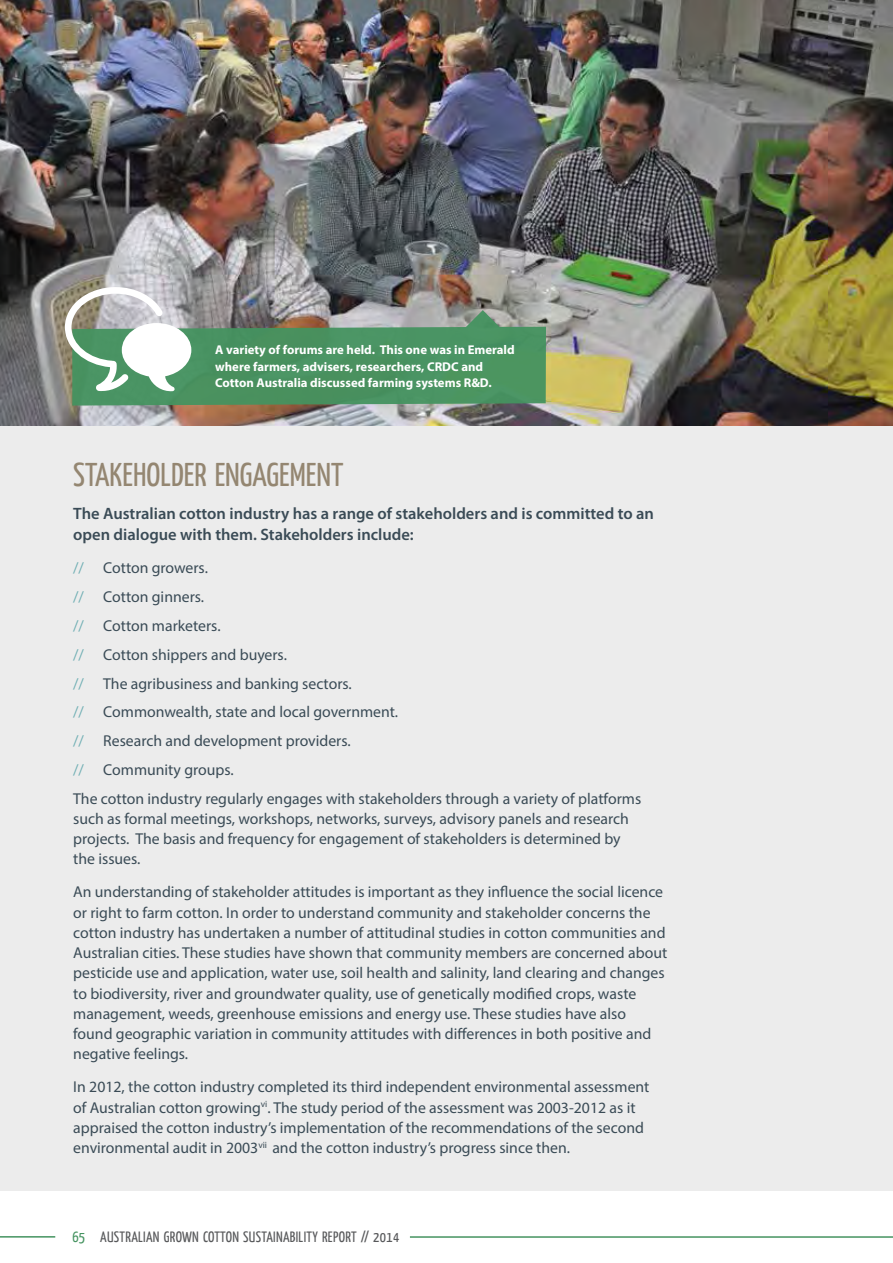
<style>
.page{position:relative;width:893px;height:1263px;background:#fff}
.page>*{position:absolute;margin:0;border:0;box-sizing:border-box;transform-origin:0 0}
.t1{font:33px "Yanone Kaffeesatz";color:#948671}
.t2{font:600 16.5px/21px "Myriad Pro";color:#3a4b56}
.t3{font:15.75px/20.2px "Myriad Pro";color:#3a4b56}
.t4{font:15px "Yanone Kaffeesatz";letter-spacing:.02em;color:#58595b}
.t5{font:700 12.75px/16.5px "Myriad Pro";color:#fff}
.s1{color:#6eaeb3}
.s2{color:#459360}
</style>
<div class="page">
<div style="left:0;top:0;width:893px;height:1191px;background:#ececec"></div>
<hr style="left:410px;top:1236px;width:483px;height:2px;background:#459360">
<hr style="left:0;top:1236px;width:55px;height:1px;background:#459360">
<img style="left:0;top:0;width:893px;height:425px">
<svg style="left:72px;top:310px;width:474px;height:96px;background:#59936a"></svg>
<svg style="left:65px;top:287px;width:126px;height:105px;background:#afc2b3"></svg>
<p class="t5" style="left:215px;top:341px;width:301px">A variety of forums are held. This one was in Emerald where farmers, advisers, researchers, CRDC and<br>Cotton Australia discussed farming systems R&amp;D.</p>
<h1 class="t1" style="left:73px;top:453px;width:272px">STAKEHOLDER ENGAGEMENT</h1>
<p class="t2" style="left:73px;top:503px;width:582px">The Australian cotton industry has a range of stakeholders and is committed to an open dialogue with them. Stakeholders include:</p>
<p class="t3" style="left:73px;top:553px;width:569px;line-height:28.8px"><span class="s1">//</span> Cotton growers.<br><span class="s1">//</span> Cotton ginners.<br><span class="s1">//</span> Cotton marketers.<br><span class="s1">//</span> Cotton shippers and buyers.<br><span class="s1">//</span> The agribusiness and banking sectors.<br><span class="s1">//</span> Commonwealth, state and local government.<br><span class="s1">//</span> Research and development providers.<br><span class="s1">//</span> Community groups.<br>The cotton industry regularly engages with stakeholders through a variety of platforms</p>
<p class="t3" style="left:73px;top:808px;width:557px">such as formal meetings, workshops, networks, surveys, advisory panels and research projects. The basis and frequency for engagement of stakeholders is determined by the issues.</p>
<p class="t3" style="left:73px;top:882px;width:595px">An understanding of stakeholder attitudes is important as they influence the social licence or right to farm cotton. In order to understand community and stakeholder concerns the cotton industry has undertaken a number of attitudinal studies in cotton communities and Australian cities. These studies have shown that community members are concerned about pesticide use and application, water use, soil health and salinity, land clearing and changes to biodiversity, river and groundwater quality, use of genetically modified crops, waste management, weeds, greenhouse emissions and energy use. These studies have also found geographic variation in community attitudes with differences in both positive and negative feelings.</p>
<p class="t3" style="left:73px;top:1077px;width:578px">In 2012, the cotton industry completed its third independent environmental assessment of Australian cotton growing<sup>vi</sup>. The study period of the assessment was 2003-2012 as it appraised the cotton industry’s implementation of the recommendations of the second environmental audit in 2003<sup>vii</sup> and the cotton industry’s progress since then.</p>
<p class="t4" style="left:73px;top:1227px;width:328px"><span class="s2">65</span> AUSTRALIAN GROWN COTTON SUSTAINABILITY REPORT // 2014</p>
</div>
